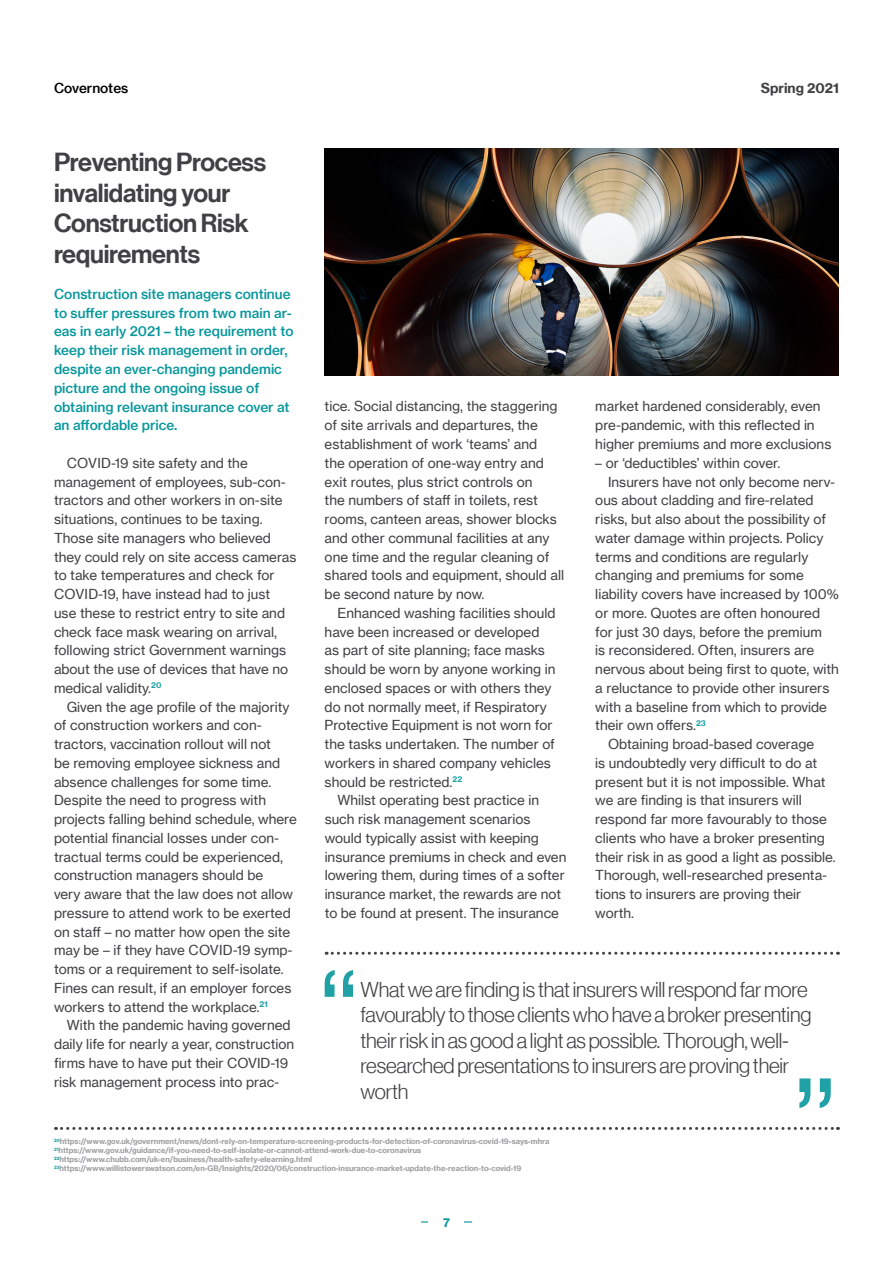
<style>
.page{position:relative;width:893px;height:1263px;background:#fff}
.page>*{position:absolute;margin:0;border:0;box-sizing:border-box;transform-origin:0 0}
.t1{font:25.5px/30.6px "N Haas Grotesk DS Pro 65 Md";letter-spacing:-.01em;color:#414042}
.t2{font:21px/25.5px "N Haas Grotesk DS Pro 45 Lt";letter-spacing:-.01em;color:#414042}
.t3{font:13.5px/18.8px "N Haas Grotesk TX Pro 55 Rg";color:#414042}
.t4{font:13.5px/18.8px "N Haas Grotesk TX Pro 65 Md";color:#08979c}
.t5{font:13.5px "N Haas Grotesk TX Pro 75 Bd";color:#414042}
.t6{font:13.5px "N Haas Grotesk TX Pro 65 Md";color:#000}
.t7{font:12px "N Haas Grotesk TX Pro 75 Bd";color:#08979c}
.t8{font:7.5px/9px "N Haas Grotesk TX Pro 75 Bd";color:#9d9fa2}
</style>
<div class="page">
<hr style="left:421px;top:1221px;width:51px;height:1px;background:#08979c">
<div style="left:429px;top:1181px;width:35px;height:82px;background:#fff"></div>
<img style="left:325px;top:148px;width:514px;height:227px">
<svg style="left:326px;top:952px;width:512px;height:3px"></svg>
<svg style="left:325px;top:970px;width:28px;height:27px"></svg>
<svg style="left:799px;top:1078px;width:32px;height:30px"></svg>
<svg style="left:56px;top:1127px;width:782px;height:3px"></svg>
<p class="t6" style="left:54px;top:79px;width:76px">Covernotes</p>
<h1 class="t1" style="left:54px;top:147px;width:214px">Preventing Process invalidating your<br>Construction Risk requirements</h1>
<p class="t5" style="left:761px;top:79px;width:80px">Spring 2021</p>
<p class="t4" style="left:54px;top:285px;width:241px">Construction site managers continue to suffer pressures from two main ar&shy;eas in early 2021 – the requirement to keep their risk management in order, despite an ever-changing pandemic picture and the ongoing issue of obtaining relevant insurance cover at an affordable price.</p>
<p class="t3" style="left:54px;top:453px;width:244px;text-indent:13px">COVID-19 site safety and the management of employees, sub-con&shy;tractors and other workers in on-site situations, continues to be taxing.<br>Those site managers who believed they could rely on site access cameras to take temperatures and check for COVID-19, have instead had to just<br>use these to restrict entry to site and check face mask wearing on arrival, following strict Government warnings about the use of devices that have no medical validity.<sup>20</sup></p>
<p class="t3" style="left:54px;top:697px;width:244px;text-indent:13px">Given the age profile of the majority of construction workers and con&shy;tractors, vaccination rollout will not<br>be removing employee sickness and absence challenges for some time.<br>Despite the need to progress with projects falling behind schedule, where potential financial losses under con&shy;tractual terms could be experienced, construction managers should be<br>very aware that the law does not allow pressure to attend work to be exerted on staff – no matter how open the site may be – if they have COVID-19 symp&shy;toms or a requirement to self-isolate.<br>Fines can result, if an employer forces workers to attend the workplace.<sup>21</sup></p>
<p class="t3" style="left:54px;top:1016px;width:242px;text-indent:13px">With the pandemic having governed daily life for nearly a year, construction firms have to have put their COVID-19 risk management process into prac-</p>
<p class="t3" style="left:325px;top:397px;width:241px">tice. Social distancing, the staggering of site arrivals and departures, the establishment of work ‘teams’ and<br>the operation of one-way entry and exit routes, plus strict controls on<br>the numbers of staff in toilets, rest rooms, canteen areas, shower blocks and other communal facilities at any one time and the regular cleaning of shared tools and equipment, should all be second nature by now.</p>
<p class="t3" style="left:325px;top:603px;width:232px;text-indent:13px">Enhanced washing facilities should have been increased or developed as part of site planning; face masks should be worn by anyone working in enclosed spaces or with others they do not normally meet, if Respiratory Protective Equipment is not worn for the tasks undertaken. The number of workers in shared company vehicles should be restricted.<sup>22</sup></p>
<p class="t3" style="left:325px;top:791px;width:243px;text-indent:13px">Whilst operating best practice in such risk management scenarios would typically assist with keeping insurance premiums in check and even lowering them, during times of a softer insurance market, the rewards are not to be found at present. The insurance</p>
<p class="t3" style="left:595px;top:397px;width:238px">market hardened considerably, even pre-pandemic, with this reflected in higher premiums and more exclusions</p>
<p class="t3" style="left:595px;top:453px;width:187px">– or ‘deductibles’ within cover.</p>
<p class="t3" style="left:608px;top:472px;width:229px">Insurers have not only become nerv-</p>
<p class="t3" style="left:595px;top:491px;width:220px">ous about cladding and fire-related</p>
<p class="t3" style="left:595px;top:510px;width:232px">risks, but also about the possibility of</p>
<p class="t3" style="left:595px;top:528px;width:230px">water damage within projects. Policy</p>
<p class="t3" style="left:595px;top:547px;width:214px">terms and conditions are regularly</p>
<p class="t3" style="left:595px;top:566px;width:210px">changing and premiums for some</p>
<p class="t3" style="left:595px;top:585px;width:245px">liability covers have increased by 100%</p>
<p class="t3" style="left:595px;top:603px;width:226px">or more. Quotes are often honoured</p>
<p class="t3" style="left:595px;top:622px;width:228px">for just 30 days, before the premium</p>
<p class="t3" style="left:595px;top:641px;width:220px">is reconsidered. Often, insurers are</p>
<p class="t3" style="left:595px;top:660px;width:245px">nervous about being first to quote, with</p>
<p class="t3" style="left:595px;top:678px;width:236px">a reluctance to provide other insurers</p>
<p class="t3" style="left:595px;top:697px;width:233px">with a baseline from which to provide</p>
<p class="t3" style="left:595px;top:716px;width:112px">their own offers.<sup>23</sup></p>
<p class="t3" style="left:608px;top:735px;width:208px">Obtaining broad-based coverage</p>
<p class="t3" style="left:595px;top:753px;width:223px">is undoubtedly very difficult to do at</p>
<p class="t3" style="left:595px;top:772px;width:232px">present but it is not impossible. What</p>
<p class="t3" style="left:595px;top:791px;width:208px">we are finding is that insurers will</p>
<p class="t3" style="left:595px;top:810px;width:233px">respond far more favourably to those</p>
<p class="t3" style="left:595px;top:828px;width:231px">clients who have a broker presenting</p>
<p class="t3" style="left:595px;top:847px;width:242px">their risk in as good a light as possible.</p>
<p class="t3" style="left:595px;top:866px;width:233px">Thorough, well-researched presenta-</p>
<p class="t3" style="left:595px;top:885px;width:208px">tions to insurers are proving their</p>
<p class="t3" style="left:595px;top:903px;width:40px">worth.</p>
<h2 class="t2" style="left:360px;top:977px;width:452px">What we are finding is that insurers will respond far more favourably to those clients who have a broker presenting their risk in as good a light as possible. Thorough, well&shy;researched presentations to insurers are proving their worth</h2>
<p class="t8" style="left:54px;top:1137px;width:497px"><sup>20</sup>https://www.gov.uk/government/news/dont-rely-on-temperature-screening-products-for-detection-of-coronavirus-covid-19-says-mhra <sup>21</sup>https://www.gov.uk/guidance/if-you-need-to-self-isolate-or-cannot-attend-work-due-to-coronavirus <sup>22</sup>https://www.chubb.com/uk-en/business/health-safety-elearning.html <sup>23</sup>https://www.willistowerswatson.com/en-GB/Insights/2020/06/construction-insurance-market-update-the-reaction-to-covid-19</p>
<p class="t7" style="left:443px;top:1215px;width:8px">7</p>
</div>
